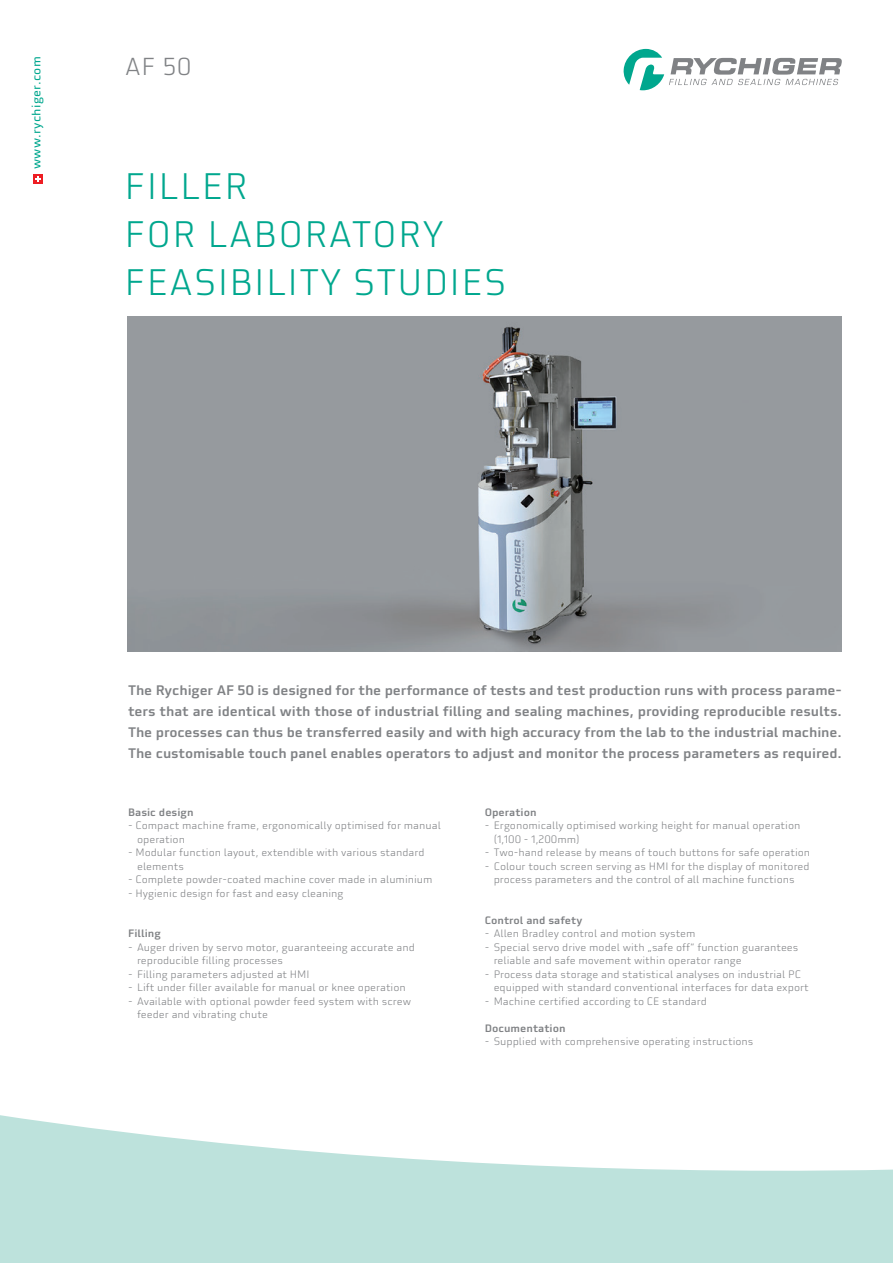
<style>
.page{position:relative;width:893px;height:1263px;background:#fff}
.page>*{position:absolute;margin:0;border:0;box-sizing:border-box;transform-origin:0 0}
.t1{font:300 36px/48px "Utility OT";letter-spacing:.035em;color:#00a78e}
.t2{font:300 24px "Utility OT";color:#808285}
.t3{font:500 13.5px/21px "Utility OT";letter-spacing:-.01em;color:#808285;text-align:justify}
.t4{font:12px "Utility OT";letter-spacing:.025em;color:#00a78e}
.t5{font:300 10.5px/13.5px "Utility OT";color:#808285}
.t6{font:500 10.5px "Utility OT";color:#808285}
</style>
<div class="page">
<div style="left:33px;top:174px;width:9px;height:10px;background:#ee1d23"></div>
<svg style="left:35px;top:176px;width:6px;height:6px"></svg>
<img style="left:128px;top:316px;width:714px;height:336px">
<svg style="left:623px;top:49px;width:219px;height:41px"></svg>
<svg style="left:0;top:1115px;width:893px;height:148px;fill:#bde2dc"></svg>
<p class="t4" style="left:29px;top:169px;width:114px;rotate:-90deg">www.rychiger.com</p>
<h2 class="t2" style="left:125px;top:52px;width:68px">AF 50</h2>
<h1 class="t1" style="left:125px;top:162px;width:383px">FILLER<br>FOR LABORATORY<br>FEASIBILITY STUDIES</h1>
<p class="t3" style="left:128px;top:679px;width:715px">The Rychiger AF 50 is designed for the performance of tests and test production runs with process parame&shy;ters that are identical with those of industrial filling and sealing machines, providing reproducible results.<br>The processes can thus be transferred easily and with high accuracy from the lab to the industrial machine.<br>The customisable touch panel enables operators to adjust and monitor the process parameters as required.</p>
<p class="t6" style="left:128px;top:805px;width:67px">Basic design</p>
<p class="t5" style="left:137px;top:819px;width:305px;text-indent:-9px">- Compact machine frame, ergonomically optimised for manual operation</p>
<p class="t5" style="left:137px;top:846px;width:289px;text-indent:-9px">- Modular function layout, extendible with various standard elements</p>
<p class="t5" style="left:128px;top:873px;width:306px">- Complete powder-coated machine cover made in aluminium</p>
<p class="t5" style="left:128px;top:886px;width:217px">- Hygienic design for fast and easy cleaning</p>
<p class="t6" style="left:128px;top:927px;width:34px">Filling</p>
<p class="t5" style="left:137px;top:940px;width:279px;text-indent:-9px">- Auger driven by servo motor, guaranteeing accurate and reproducible filling processes</p>
<p class="t5" style="left:128px;top:967px;width:183px">- Filling parameters adjusted at HMI</p>
<p class="t5" style="left:128px;top:981px;width:279px">- Lift under filler available for manual or knee operation</p>
<p class="t5" style="left:137px;top:994px;width:275px;text-indent:-9px">- Available with optional powder feed system with screw feeder and vibrating chute</p>
<p class="t6" style="left:485px;top:806px;width:53px">Operation</p>
<p class="t5" style="left:494px;top:819px;width:308px;text-indent:-9px">- Ergonomically optimised working height for manual operation (1,100 - 1,200mm)</p>
<p class="t5" style="left:485px;top:846px;width:327px">- Two-hand release by means of touch buttons for safe operation</p>
<p class="t5" style="left:485px;top:859px;width:326px;text-align:center">- Colour touch screen serving as HMI for the display of monitored process parameters and the control of all machine functions</p>
<p class="t6" style="left:485px;top:914px;width:99px">Control and safety</p>
<p class="t5" style="left:485px;top:927px;width:212px">- Allen Bradley control and motion system</p>
<p class="t5" style="left:494px;top:940px;width:306px;text-indent:-9px">- Special servo drive model with „safe off“ function guarantees reliable and safe movement within operator range</p>
<p class="t5" style="left:494px;top:968px;width:317px;text-indent:-9px">- Process data storage and statistical analyses on industrial PC equipped with standard conventional interfaces for data export</p>
<p class="t5" style="left:485px;top:995px;width:224px">- Machine certified according to CE standard</p>
<p class="t6" style="left:485px;top:1022px;width:82px">Documentation</p>
<p class="t5" style="left:485px;top:1035px;width:270px">- Supplied with comprehensive operating instructions</p>
</div>
